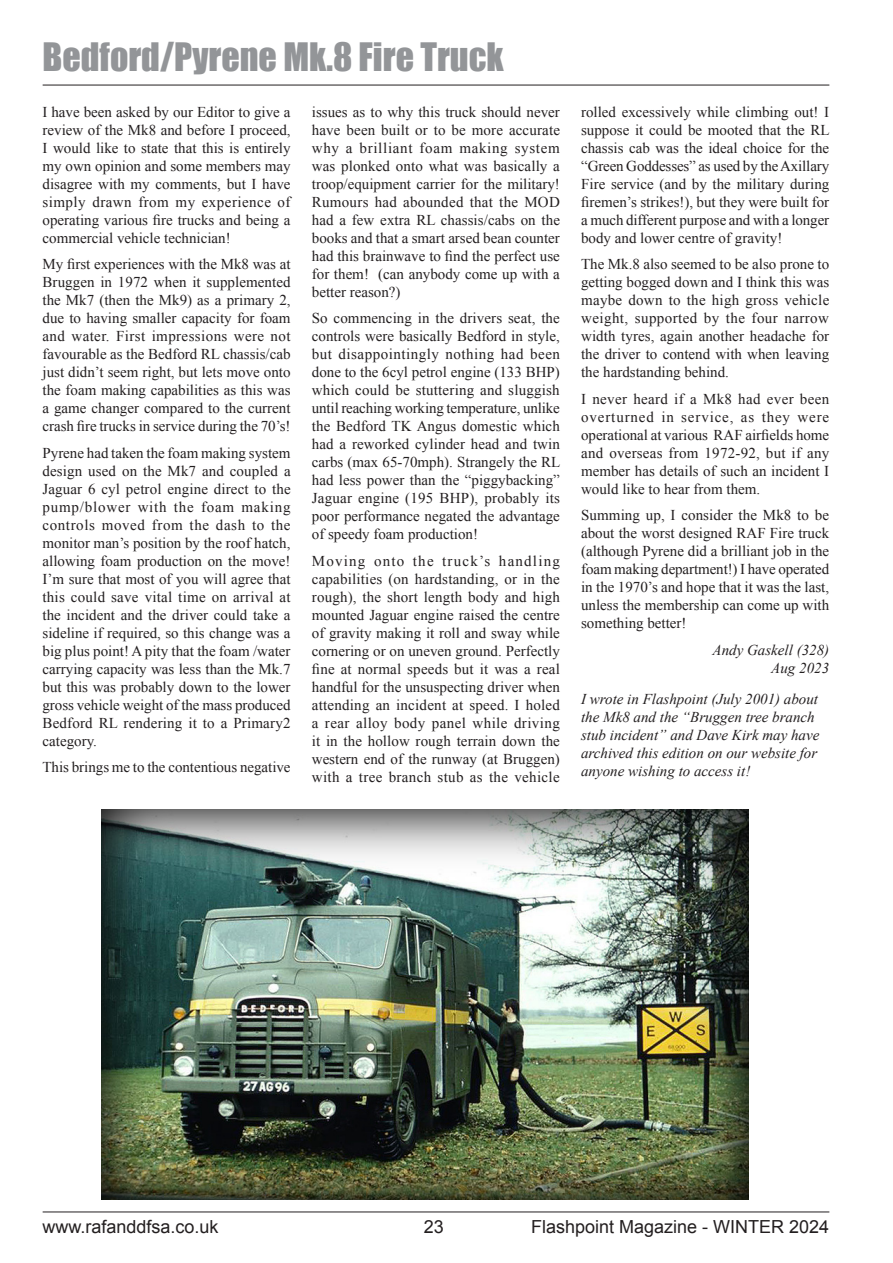
<style>
.page{position:relative;width:893px;height:1263px;background:#fff}
.page>*{position:absolute;margin:0;border:0;box-sizing:border-box;transform-origin:0 0}
.PAGE_HEADING{font:36px "Impact";color:#939598}
.t1{font:18px "Arial";color:#231f20}
.BODY{font:15px/18px "Times New Roman";color:#231f20;text-align:justify}
.Author{font:italic 15px/18px "Times New Roman";color:#231f20;text-align:right}
</style>
<div class="page">
<hr style="left:43px;top:85px;width:786px;height:1px;background:#231f20">
<hr style="left:43px;top:1211px;width:786px;height:1px;background:#231f20">
<img style="left:102px;top:810px;width:647px;height:389px">
<p class="PAGE_HEADING" style="left:43px;top:29px;width:463px">Bedford/Pyrene Mk.8 Fire Truck</p>
<p class="BODY" style="left:43px;top:102px;width:250px">I have been asked by our Editor to give a review of the Mk8 and before I proceed, I would like to state that this is entirely my own opinion and some members may disagree with my comments, but I have simply drawn from my experience of operating various fire trucks and being a commercial vehicle technician!</p>
<p class="BODY" style="left:43px;top:255px;width:250px">My first experiences with the Mk8 was at Bruggen in 1972 when it supplemented the Mk7 (then the Mk9) as a primary 2, due to having smaller capacity for foam and water. First impressions were not favourable as the Bedford RL chassis/cab just didn’t seem right, but lets move onto the foam making capabilities as this was a game changer compared to the current crash fire trucks in service during the 70’s!</p>
<p class="BODY" style="left:43px;top:443px;width:250px">Pyrene had taken the foam making system design used on the Mk7 and coupled a Jaguar 6 cyl petrol engine direct to the pump/blower with the foam making controls moved from the dash to the monitor man’s position by the roof hatch, allowing foam production on the move!<br>I’m sure that most of you will agree that this could save vital time on arrival at the incident and the driver could take a sideline if required, so this change was a big plus point! A pity that the foam /water carrying capacity was less than the Mk.7 but this was probably down to the lower gross vehicle weight of the mass produced Bedford RL rendering it to a Primary2 category.</p>
<p class="BODY" style="left:43px;top:758px;width:250px">This brings me to the contentious negative</p>
<p class="BODY" style="left:312px;top:102px;width:250px">issues as to why this truck should never have been built or to be more accurate why a brilliant foam making system was plonked onto what was basically a troop/equipment carrier for the military!<br>Rumours had abounded that the MOD had a few extra RL chassis/cabs on the books and that a smart arsed bean counter had this brainwave to find the perfect use for them! (can anybody come up with a better reason?)</p>
<p class="BODY" style="left:312px;top:309px;width:250px">So commencing in the drivers seat, the controls were basically Bedford in style, but disappointingly nothing had been done to the 6cyl petrol engine (133 BHP) which could be stuttering and sluggish until reaching working temperature, unlike the Bedford TK Angus domestic which had a reworked cylinder head and twin carbs (max 65-70mph). Strangely the RL had less power than the “piggybacking” Jaguar engine (195 BHP), probably its poor performance negated the advantage of speedy foam production!</p>
<p class="BODY" style="left:312px;top:551px;width:250px">Moving onto the truck’s handling capabilities (on hardstanding, or in the rough), the short length body and high mounted Jaguar engine raised the centre of gravity making it roll and sway while cornering or on uneven ground. Perfectly fine at normal speeds but it was a real handful for the unsuspecting driver when attending an incident at speed. I holed a rear alloy body panel while driving it in the hollow rough terrain down the western end of the runway (at Bruggen) with a tree branch stub as the vehicle</p>
<p class="BODY" style="left:581px;top:102px;width:250px">rolled excessively while climbing out! I suppose it could be mooted that the RL chassis cab was the ideal choice for the “Green Goddesses” as used by the Axillary Fire service (and by the military during firemen’s strikes!), but they were built for a much different purpose and with a longer body and lower centre of gravity!</p>
<p class="BODY" style="left:581px;top:255px;width:250px">The Mk.8 also seemed to be also prone to getting bogged down and I think this was maybe down to the high gross vehicle weight, supported by the four narrow width tyres, again another headache for the driver to contend with when leaving the hardstanding behind.</p>
<p class="BODY" style="left:581px;top:389px;width:250px">I never heard if a Mk8 had ever been overturned in service, as they were operational at various RAF airfields home and overseas from 1972-92, but if any member has details of such an incident I would like to hear from them.</p>
<p class="BODY" style="left:581px;top:506px;width:250px">Summing up, I consider the Mk8 to be about the worst designed RAF Fire truck (although Pyrene did a brilliant job in the foam making department!) I have operated in the 1970’s and hope that it was the last, unless the membership can come up with something better!</p>
<p class="Author" style="left:713px;top:640px;width:118px">Andy Gaskell (328)<br>Aug 2023</p>
<p class="Author" style="left:581px;top:689px;width:240px;text-align:left">I wrote in Flashpoint (July 2001) about the Mk8 and the “Bruggen tree branch stub incident” and Dave Kirk may have archived this edition on our website for anyone wishing to access it!</p>
<p class="t1" style="left:43px;top:1215px;width:178px">www.rafanddfsa.co.uk</p>
<p class="t1" style="left:424px;top:1215px;width:22px">23</p>
<p class="t1" style="left:531px;top:1215px;width:300px">Flashpoint Magazine - WINTER 2024</p>
</div>
